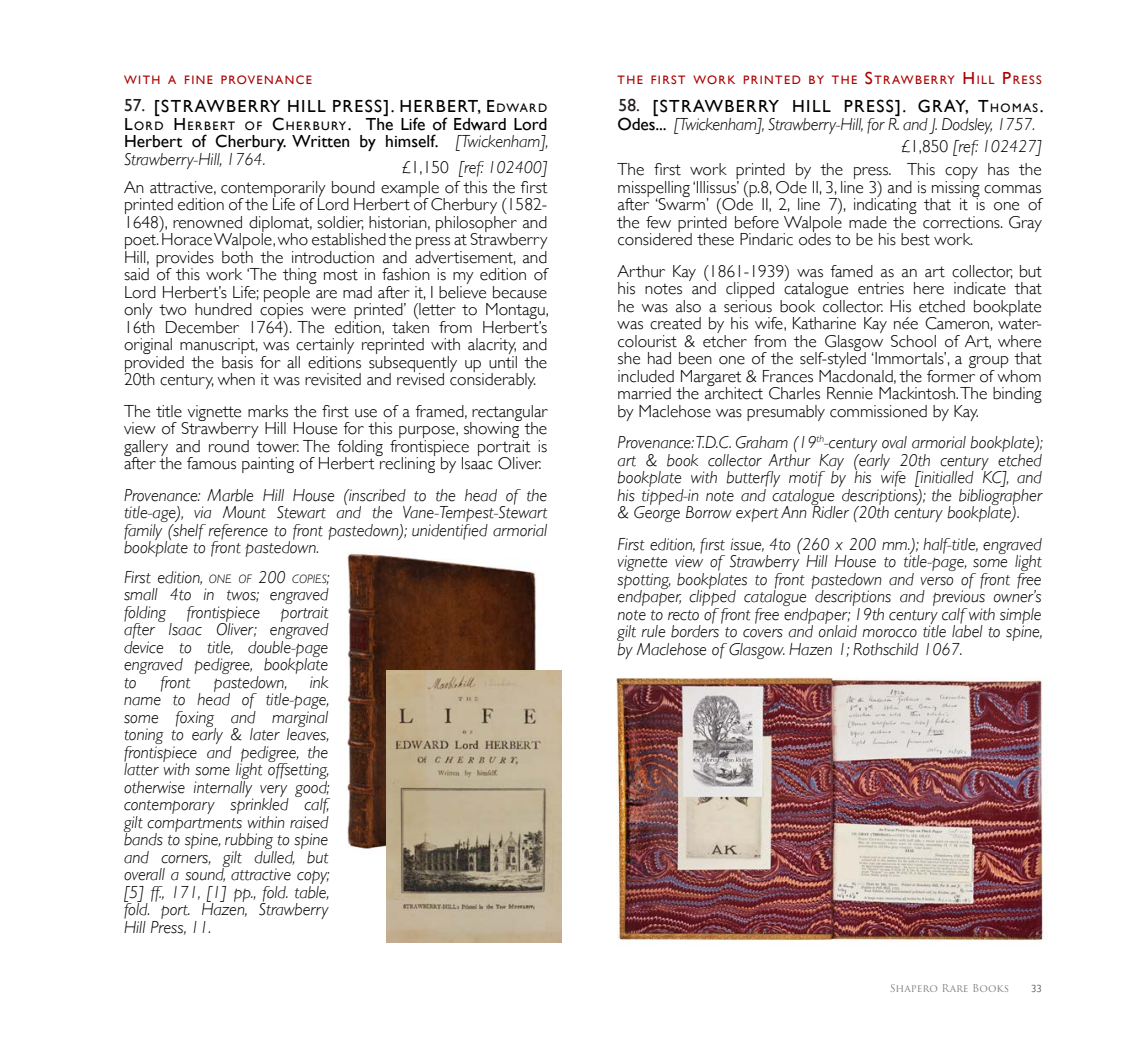
<style>
.page{position:relative;width:1141px;height:1042px;background:#fff}
.page>*{position:absolute;margin:0;border:0;box-sizing:border-box;transform-origin:0 0}
.t1{font:300 17.5px/17.5px "Gill Sans";color:#000;text-align:justify}
.t2{font:italic 300 17.5px/17.5px "Gill Sans";color:#000;text-align:justify}
.t3{font:17.5px/17.5px "Gill Sans";color:#000;text-align:justify}
.t4{font:17.5px "Gill Sans";color:#231f20}
.t5{font:12.25px "Gill Sans";letter-spacing:.12em;color:#a00}
.t6{font:10.5px "Trajan Pro 3";color:#808285}
.t7{font:300 10.5px "Gill Sans";color:#231f20}
.s1{font-style:inherit}
.s2{font-size:12.25px}
.s3{font-weight:300;font-style:italic}
.s4{font-style:italic}
.s5{font-size:17.5px}
.s6{font-weight:400;font-style:normal}
.s7{font-weight:400;font-style:normal;font-size:12.25px}
</style>
<div class="page">
<img style="left:347px;top:552px;width:190px;height:297px">
<img style="left:386px;top:670px;width:175px;height:273px">
<img style="left:616px;top:677px;width:431px;height:264px">
<p class="t5" style="left:124px;top:73px;width:190px">WITH A FINE PROVENANCE</p>
<p class="t3" style="left:124px;top:97px;width:426px;text-indent:30px"><span class="s1">[STRAWBERRY HILL PRESS]. HERBERT, E</span><span class="s2">DWARD </span><span class="s1">L</span><span class="s2">ORD</span> <span class="s1">H</span><span class="s2">ERBERT OF</span> <span class="s1">C</span><span class="s2">HERBURY</span><span class="s1">.</span> The Life of Edward Lord Herbert of Cherbury. Written by himself. <span class="s3">[Twickenham], Strawberry-Hill, 1764.</span></p>
<p class="t4" style="left:124px;top:95px;width:23px">57.</p>
<p class="t1" style="left:124px;top:157px;width:425px;line-height:19.2px;text-align:right">£1,150 <span class="s4">[ref: 102400]<br></span>An attractive, contemporarily bound example of this the first</p>
<p class="t1" style="left:124px;top:195px;width:426px">printed edition of the Life of Lord Herbert of Cherbury (1582- 1648), renowned diplomat, soldier, historian, philosopher and poet. Horace Walpole, who established the press at Strawberry Hill, provides both the introduction and advertisement, and said of this work ‘The thing most in fashion is my edition of Lord Herbert’s Life; people are mad after it, I believe because only two hundred copies were printed’ (letter to Montagu, 16th December 1764). The edition, taken from Herbert’s original manuscript, was certainly reprinted with alacrity, and provided the basis for all editions subsequently up until the 20th century, when it was revisited and revised considerably.</p>
<p class="t1" style="left:124px;top:401px;width:425px">The title vignette marks the first use of a framed, rectangular view of Strawberry Hill House for this purpose, showing the gallery and round tower. The folding frontispiece portrait is after the famous painting of Herbert reclining by Isaac Oliver.</p>
<p class="t2" style="left:124px;top:486px;width:425px">Provenance: Marble Hill House (inscribed to the head of the title-age), via Mount Stewart and the Vane-Tempest-Stewart family (shelf reference to front pastedown); unidentified armorial bookplate to front pastedown.</p>
<p class="t2" style="left:124px;top:568px;width:207px">First edition, <span class="s2">ONE OF</span> <span class="s1">200</span> <span class="s2">COPIES</span>; small 4to in twos; engraved folding frontispiece portrait after Isaac Oliver; engraved device to title, double-page engraved pedigree, bookplate to</p>
<p class="t2" style="left:160px;top:673px;width:31px">front</p>
<p class="t2" style="left:214px;top:673px;width:75px">pastedown,</p>
<p class="t2" style="left:124px;top:673px;width:207px;text-indent:186px">ink name to head of title-page, some foxing and marginal toning to early &amp; later leaves, frontispiece and pedigree, the latter with some light offsetting, otherwise internally very good; contemporary sprinkled calf, gilt compartments within raised bands to spine, rubbing to spine and corners, gilt dulled, but overall a sound, attractive copy; [5] ff., 171, [1] pp., fold. table, fold. port. Hazen, Strawberry Hill Press, 11.</p>
<p class="t5" style="left:618px;top:73px;width:426px">THE FIRST WORK PRINTED BY THE <span class="s5">S</span>TRAWBERRY <span class="s5">H</span>ILL <span class="s5">P</span>RESS</p>
<p class="t2" style="left:618px;top:98px;width:427px;text-indent:35px"><span class="s6">[STRAWBERRY HILL PRESS]. GRAY, T</span><span class="s7">HOMAS</span><span class="s6">.<br></span><span class="s6">Odes...</span> [Twickenham], Strawberry-Hill, for R. and J. Dodsley, 1757.</p>
<p class="t1" style="left:618px;top:134px;width:426px;line-height:22.8px;text-align:right">£1,850 <span class="s4">[ref: 102427]<br></span>The first work printed by the press. This copy has the</p>
<p class="t1" style="left:618px;top:177px;width:426px">misspelling ‘Illissus’ (p.8, Ode II, 3, line 3) and is missing commas after ‘Swarm’ (Ode II, 2, line 7), indicating that it is one of the few printed before Walpole made the corrections. Gray considered these Pindaric odes to be his best work.</p>
<p class="t1" style="left:618px;top:261px;width:426px">Arthur Kay (1861-1939) was famed as an art collector, but his notes and clipped catalogue entries here indicate that he was also a serious book collector. His etched bookplate was created by his wife, Katharine Kay née Cameron, water&shy;colourist &amp; etcher from the Glasgow School of Art, where she had been one of the self-styled ‘Immortals’, a group that included Margaret &amp; Frances Macdonald, the former of whom married the architect Charles Rennie Mackintosh. The binding by Maclehose was presumably commissioned by Kay.</p>
<p class="t2" style="left:618px;top:434px;width:427px">Provenance: T.D.C. Graham (19<sup>th</sup>-century oval armorial bookplate); art &amp; book collector Arthur Kay (early 20th century etched bookplate with butterfly motif by his wife [initialled KC], and his tipped-in note and catalogue descriptions); the bibliographer &amp; George Borrow expert Ann Ridler (20th century bookplate).</p>
<p class="t2" style="left:618px;top:535px;width:427px">First edition, first issue, 4to (260 x 200 mm.); half-title, engraved vignette view of Strawberry Hill House to title-page, some light spotting, bookplates to front pastedown and verso of front free endpaper, clipped catalogue descriptions and previous owner’s note to recto of front free endpaper; 19th century calf with simple gilt rule borders to covers and onlaid morocco title label to spine, by Maclehose of Glasgow. Hazen 1; Rothschild 1067.</p>
<p class="t4" style="left:619px;top:95px;width:23px">58.</p>
<p class="t6" style="left:890px;top:981px;width:121px">Shapero Rare Books</p>
<p class="t7" style="left:1031px;top:980px;width:12px">33</p>
</div>
